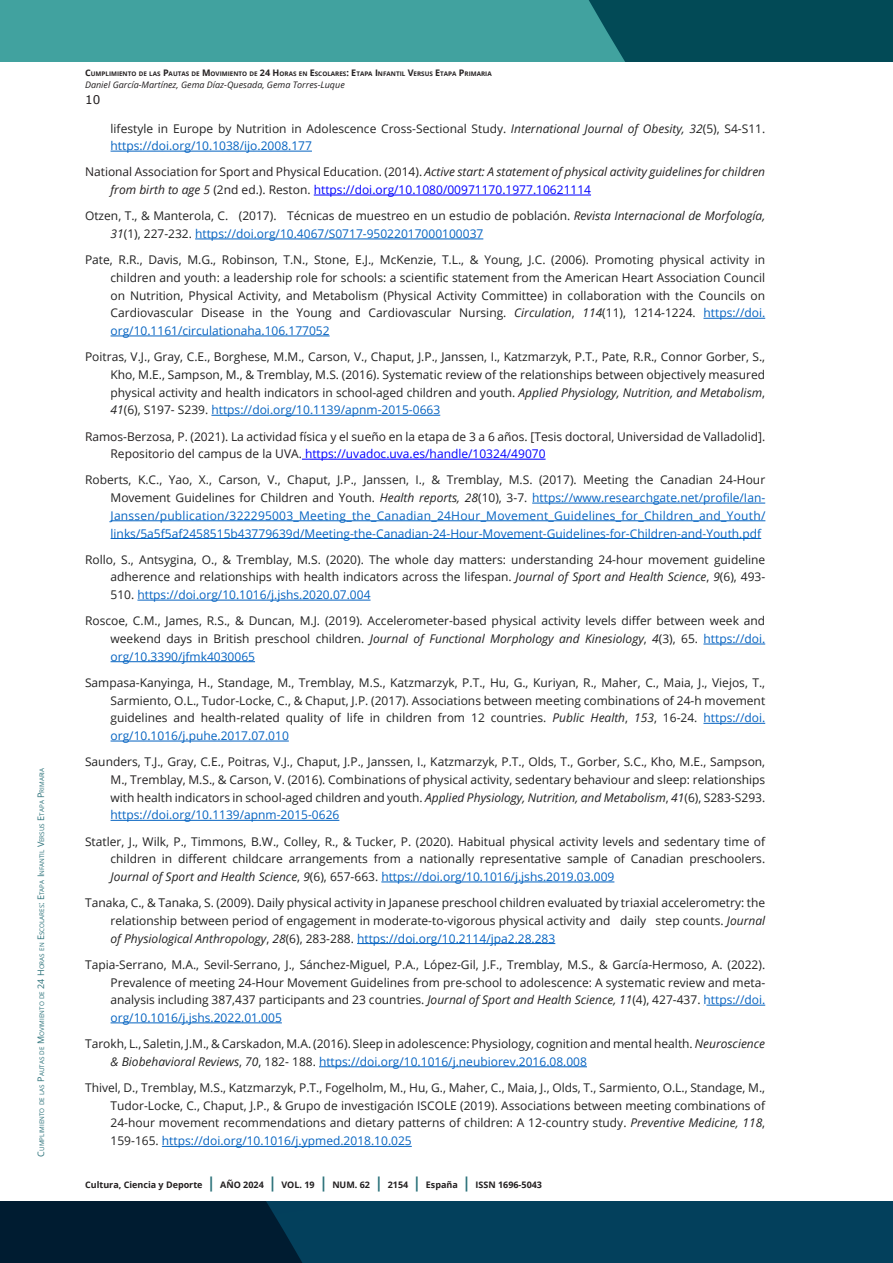
<style>
.page{position:relative;width:893px;height:1263px;background:#fff}
.page>*{position:absolute;margin:0;border:0;box-sizing:border-box;transform-origin:0 0}
.bibliografia{font:12px/17.7px "Open Sans";color:#212121;text-align:justify}
.bibliografia-2{font:12px/17.7px "Open Sans";color:#222;text-align:justify}
.bibliografia-3{font:12px/17.7px "Open Sans";color:#0563c1;text-align:justify}
.bibliografia-4{font:italic 12px/17.7px "Open Sans";color:#231f20}
.bibliografia-5{font:12px/17.7px "Open Sans";color:#231f20}
.t1{font:12px "Verdana";color:#231f20}
.t2{font:700 9px "Open Sans";color:#231f20}
.t3{font:italic 9px "Open Sans";color:#231f20}
.t4{font:6.3px "Open Sans";color:#2c727a}
.t5{font:700 6.3px "Open Sans";color:#231f20}
.s1{font-size:9px}
.s2{font-style:italic}
.s3{color:#0563c1}
.s4{font-style:normal}
.s5{font-style:normal;color:#00f}
.s6{color:#00f}
.s7{color:#222}
.s8{font-style:italic;color:#222}
.s9{color:#231f20}
.s10{font-size:15px;color:#2c727a}
</style>
<div class="page">
<svg style="left:0;top:1201px;width:893px;height:62px;background:#02344e"></svg>
<div style="left:0;top:0;width:893px;height:62px;background:#41a29f"></div>
<div style="left:589px;top:0;width:304px;height:62px;background:#024a56"></div>
<hr style="left:111px;top:538px;width:650px;height:1px;background:#0563c1">
<hr style="left:111px;top:520px;width:654px;height:1px;background:#0563c1">
<hr style="left:532px;top:503px;width:233px;height:1px;background:#0563c1">
<hr style="left:305px;top:459px;width:241px;height:1px;background:#00f">
<hr style="left:211px;top:415px;width:229px;height:1px;background:#0563c1">
<hr style="left:111px;top:336px;width:219px;height:1px;background:#0563c1">
<hr style="left:703px;top:318px;width:62px;height:1px;background:#0563c1">
<hr style="left:195px;top:239px;width:288px;height:1px;background:#0563c1">
<hr style="left:314px;top:195px;width:277px;height:1px;background:#00f">
<hr style="left:111px;top:151px;width:201px;height:1px;background:#0563c1">
<hr style="left:162px;top:1146px;width:250px;height:1px;background:#0563c1">
<hr style="left:319px;top:1066px;width:268px;height:1px;background:#0563c1">
<hr style="left:111px;top:1022px;width:171px;height:1px;background:#0563c1">
<hr style="left:706px;top:1005px;width:59px;height:1px;background:#0563c1">
<hr style="left:357px;top:943px;width:198px;height:1px;background:#0563c1">
<hr style="left:381px;top:882px;width:233px;height:1px;background:#0563c1">
<hr style="left:111px;top:820px;width:228px;height:1px;background:#0563c1">
<hr style="left:111px;top:741px;width:178px;height:1px;background:#0563c1">
<hr style="left:703px;top:723px;width:62px;height:1px;background:#0563c1">
<hr style="left:111px;top:661px;width:144px;height:1px;background:#0563c1">
<hr style="left:703px;top:644px;width:62px;height:1px;background:#0563c1">
<hr style="left:137px;top:600px;width:234px;height:1px;background:#0563c1">
<p class="t4" style="left:37px;top:1156px;width:390px;rotate:-90deg"><span class="s1">C</span>umplimiento de las <span class="s1">P</span>autas de <span class="s1">M</span> ovimiento de <span class="s1">24 H</span>oras en <span class="s1">E</span>scolares<span class="s1">: E</span>tapa <span class="s1">I</span> nfantil <span class="s1">V</span>ersus <span class="s1">E</span>tapa <span class="s1">P</span> rimaria</p>
<p class="t5" style="left:85px;top:69px;width:408px"><span class="s1">C</span>UMPLIMIENTO DE LAS <span class="s1">P</span>AUTAS DE <span class="s1">M</span> OVIMIENTO DE <span class="s1">24 H</span>ORAS EN <span class="s1">E</span>SCOLARES<span class="s1">: E</span>TAPA <span class="s1">I</span> NFANTIL <span class="s1">V</span>ERSUS <span class="s1">E</span>TAPA <span class="s1">P</span> RIMARIA</p>
<p class="t3" style="left:85px;top:79px;width:261px">Daniel García-Martínez, Gema Díaz-Quesada, Gema Torres-Luque</p>
<p class="t1" style="left:85px;top:91px;width:17px">10</p>
<p class="bibliografia-2" style="left:111px;top:119px;width:656px">lifestyle in Europe by Nutrition in Adolescence Cross-Sectional Study. <span class="s2">International Journal of Obesity, 32</span>(5), S4-S11. <span class="s3">https://doi.org/10.1038/ijo.2008.177</span></p>
<p class="bibliografia-4" style="left:111px;top:163px;width:656px;text-indent:-26px"><span class="s4">National Association for Sport and Physical Education. (2014).</span> Active start: A statement of physical activity guidelines for children from birth to age 5 <span class="s4">(2nd ed.). Reston.</span> <span class="s5">https://doi.org/10.1080/00971170.1977.10621114</span></p>
<p class="bibliografia" style="left:111px;top:207px;width:656px;text-indent:-26px">Otzen, T., &amp; Manterola, C. (2017). Técnicas de muestreo en un estudio de población. <span class="s2">Revista Internacional de Morfología,<br>31</span>(1), 227-232. <span class="s3">https://doi.org/10.4067/S0717-95022017000100037</span></p>
<p class="bibliografia" style="left:111px;top:251px;width:656px;text-indent:-26px">Pate, R.R., Davis, M.G., Robinson, T.N., Stone, E.J., McKenzie, T.L., &amp; Young, J.C. (2006). Promoting physical activity in children and youth: a leadership role for schools: a scientific statement from the American Heart Association Council on Nutrition, Physical Activity, and Metabolism (Physical Activity Committee) in collaboration with the Councils on Cardiovascular Disease in the Young and Cardiovascular Nursing. <span class="s2">Circulation</span>, <span class="s2">114</span>(11), 1214-1224. <span class="s3">https://doi. org/10.1161/circulationaha.106.177052</span></p>
<p class="bibliografia" style="left:111px;top:348px;width:656px;text-indent:-26px">Poitras, V.J., Gray, C.E., Borghese, M.M., Carson, V., Chaput, J.P., Janssen, I., Katzmarzyk, P.T., Pate, R.R., Connor Gorber, S., Kho, M.E., Sampson, M., &amp; Tremblay, M.S. (2016). Systematic review of the relationships between objectively measured physical activity and health indicators in school-aged children and youth. <span class="s2">Applied Physiology, Nutrition, and Metabolism</span>, <span class="s2">41</span>(6), S197- S239. <span class="s3">https://doi.org/10.1139/apnm-2015-0663</span></p>
<p class="bibliografia-5" style="left:111px;top:427px;width:656px;text-indent:-26px">Ramos-Berzosa, P. (2021). La actividad física y el sueño en la etapa de 3 a 6 años. [Tesis doctoral, Universidad de Valladolid].<br>Repositorio del campus de la UVA. <span class="s6">https://uvadoc.uva.es/handle/10324/49070</span></p>
<p class="bibliografia-3" style="left:111px;top:471px;width:656px;text-indent:-26px"><span class="s7">Roberts, K.C., Yao, X., Carson, V., Chaput, J.P., Janssen, I., &amp; Tremblay, M.S. (2017). Meeting the Canadian 24-Hour Movement Guidelines for Children and Youth.</span> <span class="s8">Health reports, 28</span><span class="s7">(10), 3-7.</span> https://www.researchgate.net/profile/Ian-Janssen/publication/322295003_Meeting_the_Canadian_24Hour_Movement_Guidelines_for_Children_and_Youth/ links/5a5f5af2458515b43779639d/Meeting-the-Canadian-24-Hour-Movement-Guidelines-for-Children-and-Youth.pdf</p>
<p class="bibliografia" style="left:111px;top:550px;width:656px;text-indent:-26px">Rollo, S., Antsygina, O., &amp; Tremblay, M.S. (2020). The whole day matters: understanding 24-hour movement guideline adherence and relationships with health indicators across the lifespan. <span class="s2">Journal of Sport and Health Science</span>, <span class="s2">9</span>(6), 493- 510. <span class="s3">https://doi.org/10.1016/j.jshs.2020.07.004</span></p>
<p class="bibliografia" style="left:111px;top:612px;width:656px;text-indent:-26px">Roscoe, C.M., James, R.S., &amp; Duncan, M.J. (2019). Accelerometer-based physical activity levels differ between week and weekend days in British preschool children. <span class="s2">Journal of Functional Morphology and Kinesiology</span>, <span class="s2">4</span>(3), 65. <span class="s3">https://doi. org/10.3390/jfmk4030065</span></p>
<p class="bibliografia-2" style="left:111px;top:673px;width:656px;text-indent:-26px">Sampasa-Kanyinga, H., Standage, M., Tremblay, M.S., Katzmarzyk, P.T., Hu, G., Kuriyan, R., Maher, C., Maia, J., Viejos, T., Sarmiento, O.L., Tudor-Locke, C., &amp; Chaput, J.P. (2017). Associations between meeting combinations of 24-h movement guidelines and health-related quality of life in children from 12 countries. <span class="s2">Public Health</span>, <span class="s2">153</span>, 16-24. <span class="s3">https://doi. org/10.1016/j.puhe.2017.07.010</span></p>
<p class="bibliografia" style="left:111px;top:753px;width:656px;text-indent:-26px">Saunders, T.J., Gray, C.E., Poitras, V.J., Chaput, J.P., Janssen, I., Katzmarzyk, P.T., <span class="s9">Olds, T., Gorber, S.C., Kho, M.E., Sampson, M., Tremblay, M.S.,</span> &amp; Carson, V. (2016). Combinations of physical activity, sedentary behaviour and sleep: relationships with health indicators in school-aged children and youth. <span class="s2">Applied Physiology, Nutrition, and Metabolism</span>, <span class="s2">41</span>(6), S283-S293. <span class="s3">https://doi.org/10.1139/apnm-2015-0626</span></p>
<p class="bibliografia" style="left:111px;top:832px;width:656px;text-indent:-26px">Statler, J., Wilk, P., Timmons, B.W., Colley, R., &amp; Tucker, P. (2020). Habitual physical activity levels and sedentary time of children in different childcare arrangements from a nationally representative sample of Canadian preschoolers.<br><span class="s2">Journal of Sport and Health Science</span>, <span class="s2">9</span>(6), 657-663. <span class="s3">https://doi.org/10.1016/j.jshs.2019.03.009</span></p>
<p class="bibliografia" style="left:111px;top:894px;width:656px;text-indent:-26px">Tanaka, C., &amp; Tanaka, S. (2009). Daily physical activity in Japanese preschool children evaluated by triaxial accelerometry: the relationship between period of engagement in moderate-to-vigorous physical activity and daily step counts. <span class="s2">Journal of Physiological Anthropology</span>, <span class="s2">28</span>(6), 283-288. <span class="s3">https://doi.org/10.2114/jpa2.28.283</span></p>
<p class="bibliografia" style="left:111px;top:955px;width:656px;text-indent:-26px">Tapia-Serrano, M.A., Sevil-Serrano, J., Sánchez-Miguel, P.A., López-Gil, J.F., Tremblay, M.S., &amp; García-Hermoso, A. (2022).<br>Prevalence of meeting 24-Hour Movement Guidelines from pre-school to adolescence: A systematic review and meta&shy;analysis including 387,437 participants and 23 countries. <span class="s2">Journal of Sport and Health Science, 11</span>(4), 427-437. <span class="s3">https://doi. org/10.1016/j.jshs.2022.01.005</span></p>
<p class="bibliografia" style="left:111px;top:1035px;width:656px;text-indent:-26px">Tarokh, L., Saletin, J.M., &amp; Carskadon, M.A. (2016). Sleep in adolescence: Physiology, cognition and mental health. <span class="s2">Neuroscience &amp; Biobehavioral Reviews</span>, <span class="s2">70</span>, 182- 188. <span class="s3">https://doi.org/10.1016/j.neubiorev.2016.08.008</span></p>
<p class="bibliografia-2" style="left:111px;top:1078px;width:656px;text-indent:-26px">Thivel, D., Tremblay, M.S., Katzmarzyk, P.T., Fogelholm, M., Hu, G., Maher, C., Maia, J., Olds, T., Sarmiento, O.L., Standage, M., Tudor-Locke, C., Chaput, J.P., &amp; Grupo de investigación ISCOLE (2019). Associations between meeting combinations of 24-hour movement recommendations and dietary patterns of children: A 12-country study. <span class="s2">Preventive Medicine, 118</span>, 159-165. <span class="s3">https://doi.org/10.1016/j.ypmed.2018.10.025</span></p>
<p class="t2" style="left:85px;top:1179px;width:458px">Cultura, Ciencia y Deporte <span class="s10">|</span> AÑO 2024 <span class="s10">|</span> VOL. 19 <span class="s10">|</span> NUM. 62 <span class="s10">|</span> 2154 <span class="s10">|</span> España <span class="s10">|</span> ISSN 1696-5043</p>
</div>
